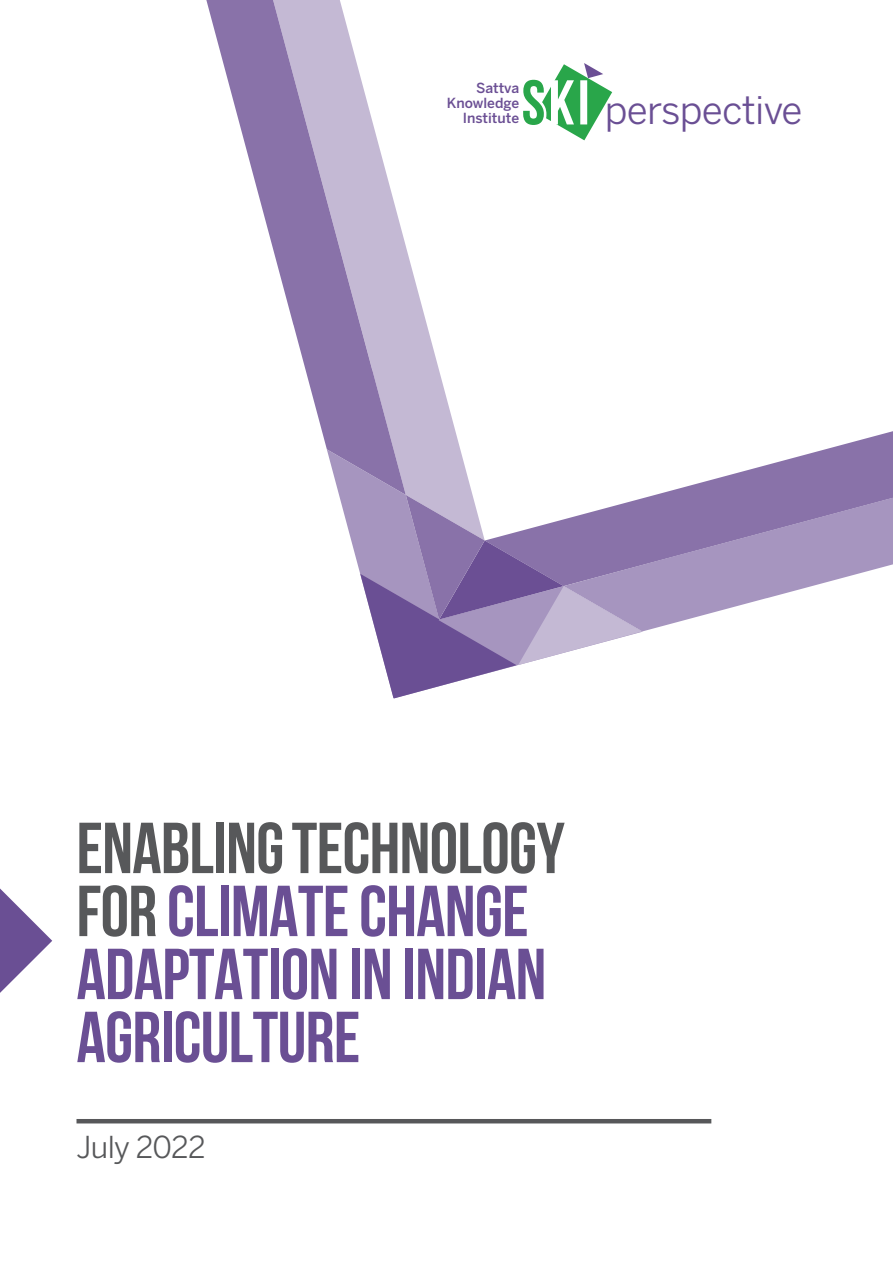
<style>
.page{position:relative;width:893px;height:1263px;background:#fff}
.page>*{position:absolute;margin:0;border:0;box-sizing:border-box;transform-origin:0 0}
.t1{font:72px/63px "Bebas Neue Cyrillic";letter-spacing:-.01em;color:#6a4f94}
.t2{font:38.55px "Benton Sans";letter-spacing:-.02em;color:#6a4f94}
.t3{font:30px "Benton Sans";letter-spacing:-.02em;color:#57585a}
.t4{font:500 13.8px/15px "Benton Sans";color:#6b4f94;text-align:right}
.s1{color:#57585a}
</style>
<div class="page">
<hr style="left:76px;top:1119px;width:635px;height:4px;background:#57585a">
<svg style="left:0;top:888px;width:52px;height:105px"></svg>
<svg style="left:827px;top:431px;width:66px;height:18px"></svg>
<svg style="left:406px;top:247px;width:54px;height:202px;fill:#c4b9d4"></svg>
<svg style="left:206px;top:0;width:200px;height:450px"></svg>
<svg style="left:327px;top:449px;width:566px;height:249px"></svg>
<svg style="left:523px;top:63px;width:89px;height:77px"></svg>
<p class="t4" style="left:447px;top:80px;width:74px">Sattva<br>Knowledge<br>Institute</p>
<p class="t2" style="left:605px;top:87px;width:199px">perspective</p>
<p class="t1" style="left:76px;top:816px;width:490px"><span class="s1">ENABLING TECHNOLOGY<br>FOR</span> CLIMATE CHANGE<br>ADAPTATION IN INDIAN<br>AGRICULTURE</p>
<p class="t3" style="left:76px;top:1129px;width:131px">July 2022</p>
</div>
